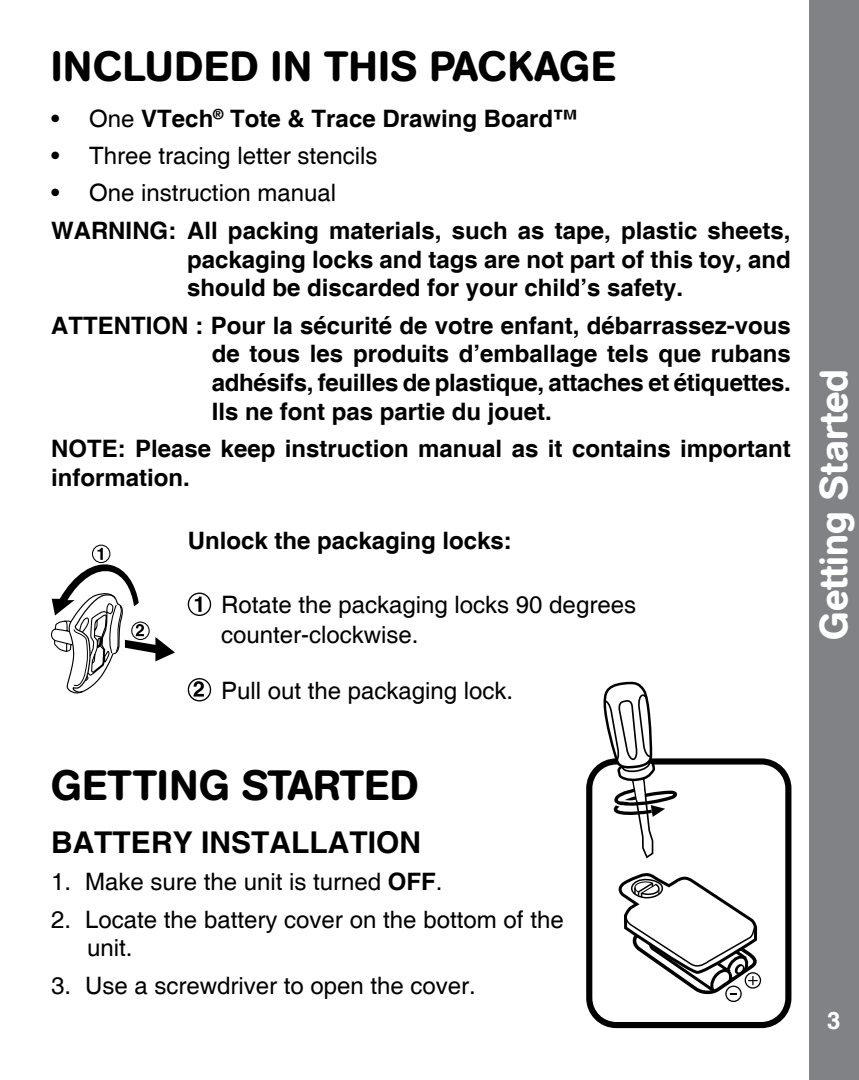
<style>
.page{position:relative;width:859px;height:1080px;background:#fff}
.page>*{position:absolute;margin:0;border:0;box-sizing:border-box;transform-origin:0 0}
.t1{font:500 42px "AG Book Rounded";letter-spacing:.02em;color:#000}
.t2{font:500 39px "AG Book Rounded";color:#fff}
.t3{font:700 30px "Helvetica";color:#000}
.t4{font:700 24px/28.8px "Helvetica";color:#000;text-align:justify}
.t5{font:24px/30px "Helvetica";color:#000}
.t6{font:700 24px "Helvetica";color:#fff}
.s1{font-weight:400}
.s2{font-weight:700}
</style>
<div class="page">
<div style="left:809px;top:0;width:50px;height:1080px;background:#808285"></div>
<div style="left:188px;top:593px;width:23px;height:23px;border:1px solid #000;border-radius:50%"></div>
<svg style="left:195px;top:597px;width:6px;height:15px"></svg>
<svg style="left:193px;top:681px;width:11px;height:16px"></svg>
<div style="left:188px;top:678px;width:23px;height:24px;border:1px solid #000;border-radius:50%"></div>
<div style="left:92px;top:545px;width:18px;height:18px;border:1px solid #000;border-radius:50%"></div>
<svg style="left:51px;top:548px;width:124px;height:146px"></svg>
<div style="left:131px;top:622px;width:19px;height:18px;border:1px solid #000;border-radius:50%"></div>
<div style="left:745px;top:972px;width:16px;height:17px;border:1px solid #000;border-radius:50%"></div>
<svg style="left:618px;top:873px;width:141px;height:126px"></svg>
<div style="left:725px;top:986px;width:17px;height:16px;border:1px solid #000;border-radius:50%"></div>
<div style="left:586px;top:758px;width:205px;height:270px;border:6px solid #000;border-radius:27px"></div>
<svg style="left:602px;top:681px;width:77px;height:178px"></svg>
<h1 class="t1" style="left:51px;top:42px;width:566px">INCLUDED IN THIS PACKAGE</h1>
<p class="t4" style="left:51px;top:105px;width:528px"><span class="s1">• One</span> VTech<sup>®</sup> Tote &amp; Trace Drawing Board™</p>
<p class="t5" style="left:51px;top:142px;width:328px">• Three tracing letter stencils</p>
<p class="t5" style="left:51px;top:179px;width:287px">• One instruction manual</p>
<p class="t4" style="left:187px;top:217px;width:605px;text-indent:-136px">WARNING: All packing materials, such as tape, plastic sheets, packaging locks and tags are not part of this toy, and should be discarded for your child’s safety.</p>
<p class="t4" style="left:212px;top:312px;width:581px;text-indent:-161px">ATTENTION : Pour la sécurité de votre enfant, débarrassez-vous de tous les produits d’emballage tels que rubans adhésifs, feuilles de plastique, attaches et étiquettes.<br>Ils ne font pas partie du jouet.</p>
<p class="t4" style="left:51px;top:436px;width:741px">NOTE: Please keep instruction manual as it contains important information.</p>
<p class="t4" style="left:188px;top:527px;width:326px">Unlock the packaging locks:</p>
<p class="t5" style="left:221px;top:590px;width:416px">Rotate the packaging locks 90 degrees counter-clockwise.</p>
<p class="t5" style="left:221px;top:676px;width:294px">Pull out the packaging lock.</p>
<h1 class="t1" style="left:51px;top:761px;width:369px">GETTING STARTED</h1>
<p class="t3" style="left:51px;top:824px;width:371px">BATTERY INSTALLATION</p>
<p class="t5" style="left:51px;top:868px;width:393px">1. Make sure the unit is turned <span class="s2">OFF</span>.</p>
<p class="t5" style="left:87px;top:906px;width:478px;line-height:28.8px;text-indent:-36px">2. Locate the battery cover on the bottom of the unit.</p>
<p class="t5" style="left:51px;top:971px;width:426px">3. U se a screwdriver to open the cover.</p>
<h2 class="t2" style="left:811px;top:640px;width:272px;rotate:-90deg">Getting Started</h2>
<p class="t6" style="left:827px;top:1006px;width:15px">3</p>
</div>
